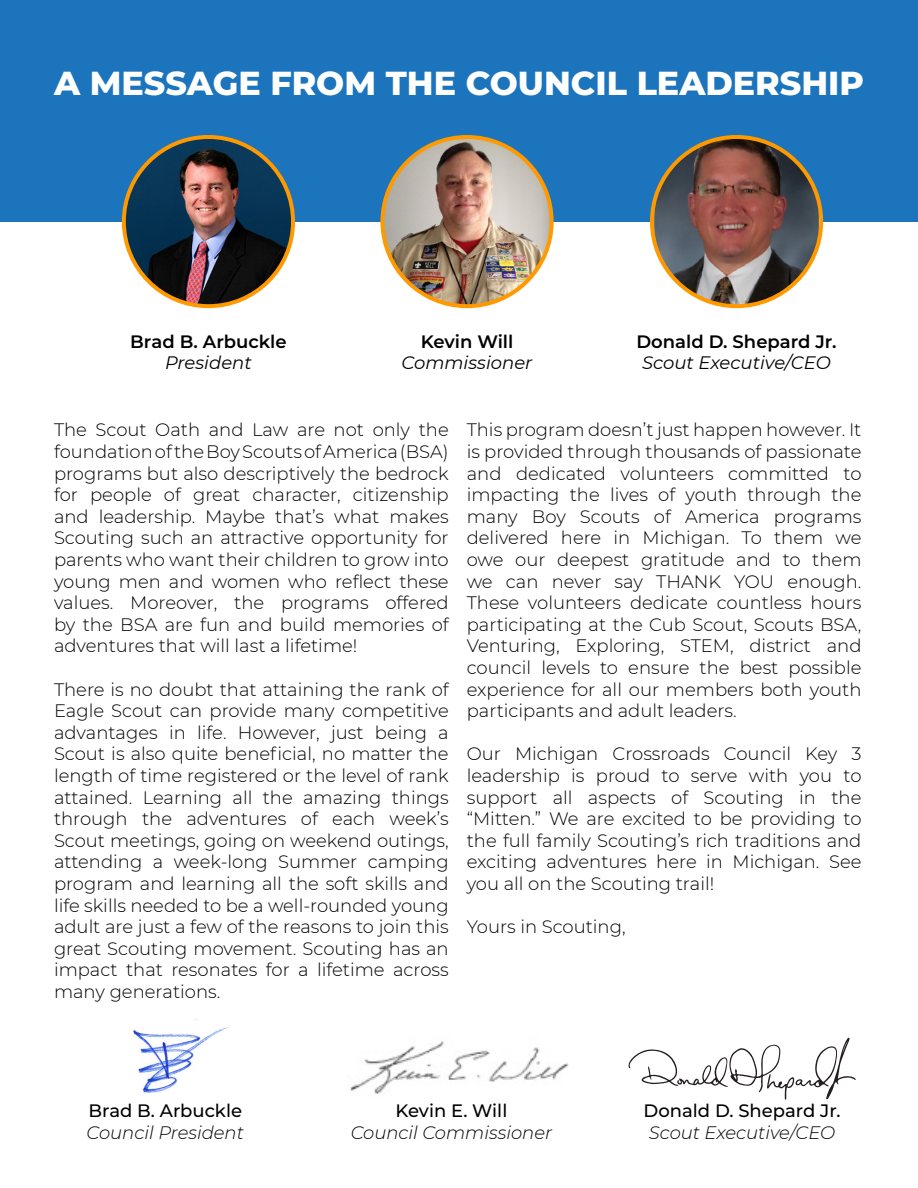
<style>
.page{position:relative;width:918px;height:1188px;background:#fff}
.page>*{position:absolute;margin:0;border:0;box-sizing:border-box;transform-origin:0 0}
.t1{font:800 33.3px "Montserrat";color:#fff}
.t2{font:300 18px/21.6px "Montserrat";color:#000;text-align:justify}
.t3{font:italic 300 18px "Montserrat";color:#000}
.t4{font:500 18px "Montserrat";color:#000}
.t5{font:600 18px "Montserrat";color:#000}
.t6{font:italic 18px "Montserrat";color:#000}
</style>
<div class="page">
<div style="left:0;top:0;width:918px;height:222px;background:#1c75bc"></div>
<img style="left:124px;top:137px;width:169px;height:169px;border-radius:85px">
<div style="left:122px;top:135px;width:173px;height:173px;border:4px solid #f90;border-radius:50%"></div>
<img style="left:385px;top:138px;width:167px;height:167px">
<div style="left:380px;top:135px;width:174px;height:173px;border:4px solid #f90;border-radius:50%"></div>
<img style="left:654px;top:139px;width:165px;height:167px">
<div style="left:650px;top:135px;width:173px;height:173px;border:4px solid #f90;border-radius:50%"></div>
<svg style="left:628px;top:1038px;width:228px;height:62px"></svg>
<img style="left:132px;top:1027px;width:96px;height:66px">
<img style="left:350px;top:1041px;width:219px;height:53px">
<p class="t1" style="left:54px;top:59px;width:812px">A MESSAGE FROM THE COUNCIL LEADERSHIP</p>
<p class="t5" style="left:130px;top:328px;width:158px">Brad B. Arbuckle</p>
<p class="t6" style="left:165px;top:350px;width:88px">President</p>
<p class="t5" style="left:421px;top:328px;width:94px">Kevin Will</p>
<p class="t6" style="left:402px;top:350px;width:132px">Commissioner</p>
<p class="t5" style="left:636px;top:328px;width:202px">Donald D. Shepard Jr.</p>
<p class="t6" style="left:642px;top:350px;width:190px">Scout Executive/CEO</p>
<p class="t2" style="left:54px;top:419px;width:396px">The Scout Oath and Law are not only the foundation of the Boy Scouts of America (BSA) programs but also descriptively the bedrock for people of great character, citizenship and leadership. Maybe that’s what makes Scouting such an attractive opportunity for parents who want their children to grow into young men and women who reflect these values. Moreover, the programs offered by the BSA are fun and build memories of adventures that will last a lifetime!</p>
<p class="t2" style="left:54px;top:678px;width:396px">There is no doubt that attaining the rank of Eagle Scout can provide many competitive advantages in life. However, just being a Scout is also quite beneficial, no matter the length of time registered or the level of rank attained. Learning all the amazing things through the adventures of each week’s Scout meetings, going on weekend outings, attending a week-long Summer camping program and learning all the soft skills and life skills needed to be a well-rounded young adult are just a few of the reasons to join this great Scouting movement. Scouting has an impact that resonates for a lifetime across many generations.</p>
<p class="t2" style="left:467px;top:419px;width:396px">This program doesn’t just happen however. It is provided through thousands of passionate and dedicated volunteers committed to impacting the lives of youth through the many Boy Scouts of America programs delivered here in Michigan. To them we owe our deepest gratitude and to them we can never say THANK YOU enough.<br>These volunteers dedicate countless hours participating at the Cub Scout, Scouts BSA, Venturing, Exploring, STEM, district and council levels to ensure the best possible experience for all our members both youth participants and adult leaders.</p>
<p class="t2" style="left:467px;top:743px;width:396px">Our Michigan Crossroads Council Key 3 leadership is proud to serve with you to support all aspects of Scouting in the “Mitten.” We are excited to be providing to the full family Scouting’s rich traditions and exciting adventures here in Michigan. See you all on the Scouting trail!</p>
<p class="t2" style="left:467px;top:916px;width:160px">Yours in Scouting,</p>
<p class="t4" style="left:88px;top:1098px;width:155px">Brad B. Arbuckle</p>
<p class="t3" style="left:87px;top:1120px;width:159px">Council President</p>
<p class="t4" style="left:396px;top:1098px;width:113px">Kevin E. Will</p>
<p class="t3" style="left:351px;top:1120px;width:203px">Council Commissioner</p>
<p class="t4" style="left:644px;top:1098px;width:199px">Donald D. Shepard Jr.</p>
<p class="t3" style="left:649px;top:1120px;width:188px">Scout Executive/CEO</p>
</div>
